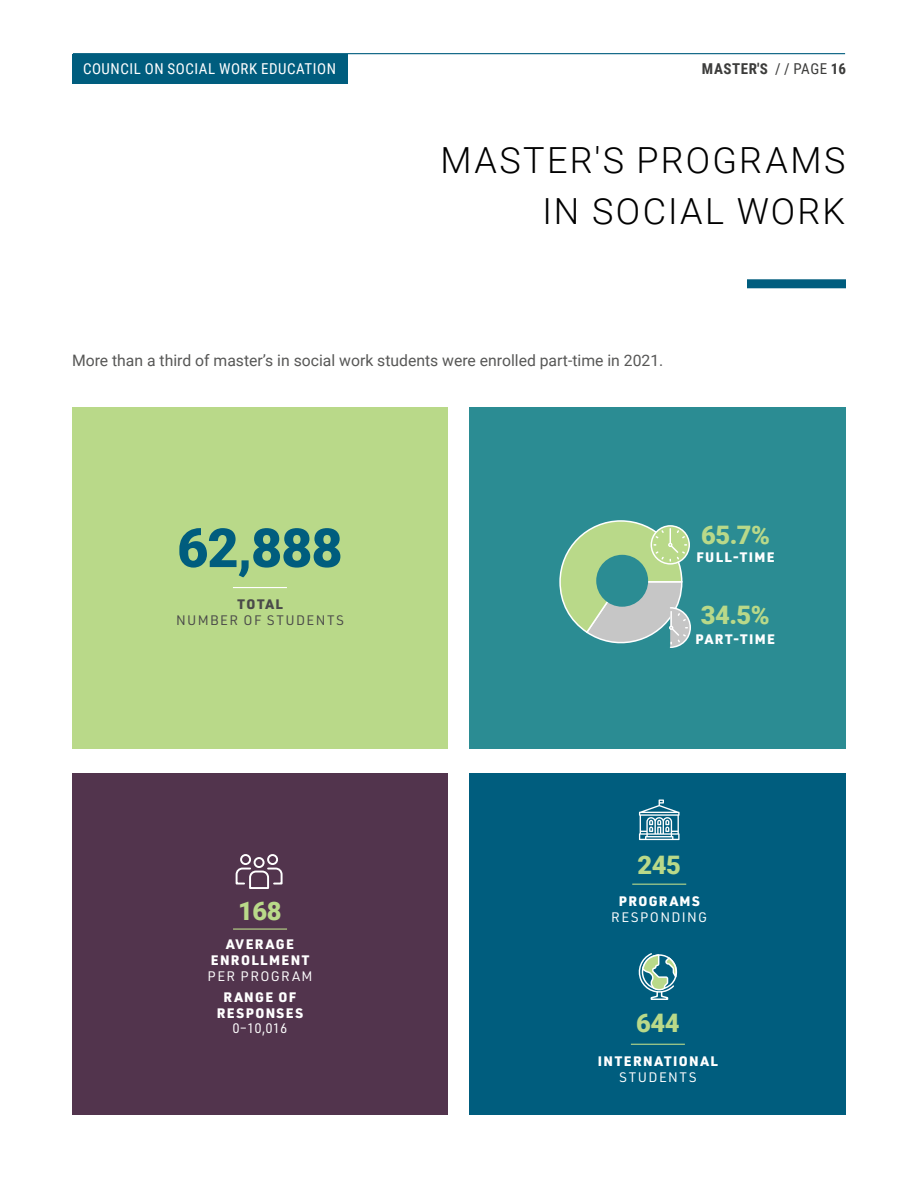
<style>
.page{position:relative;width:918px;height:1188px;background:#fff}
.page>*{position:absolute;margin:0;border:0;box-sizing:border-box;transform-origin:0 0}
.t1{font:900 54px "Roboto";color:#005d7e}
.t2{font:300 36px/51px "Roboto";letter-spacing:.065em;color:#000;text-align:right}
.t3{font:900 25.5px "Roboto";letter-spacing:-.02em;color:#b9d989}
.t4{font:15.75px "Roboto";color:#575756}
.t5{font:15px "Roboto Condensed";letter-spacing:.035em;color:#fff}
.t6{font:700 15px "Roboto Condensed";letter-spacing:.035em;color:#3c3c3b}
.t7{font:900 13.5px/16.2px "URWDIN";letter-spacing:.1em;color:#fff;text-align:center}
.t8{font:13.5px "URWDIN";letter-spacing:.1em;color:#fff}
.t9{font:13.5px "URWDIN";letter-spacing:.1em;color:#4a4a49}
.t10{font:13.5px "URWDIN";letter-spacing:.12em;color:#fff}
.t11{font:900 13.5px "URWDIN";letter-spacing:.11em;color:#4a4a49}
.s1{font-weight:400}
</style>
<div class="page">
<div style="left:72px;top:54px;width:275px;height:30px;background:#005d7e"></div>
<hr style="left:73px;top:53px;width:772px;height:1px;background:#005d7e">
<div style="left:470px;top:408px;width:376px;height:341px;background:#2b8c93"></div>
<div style="left:72px;top:408px;width:376px;height:341px;background:#b9d989"></div>
<div style="left:72px;top:773px;width:376px;height:342px;background:#52344d"></div>
<div style="left:470px;top:773px;width:376px;height:342px;background:#005d7e"></div>
<svg style="left:559px;top:520px;width:132px;height:128px"></svg>
<hr style="left:632px;top:884px;width:54px;height:1px;background:#b9d989">
<svg style="left:639px;top:799px;width:41px;height:41px"></svg>
<hr style="left:233px;top:929px;width:54px;height:1px;background:#b9d989">
<svg style="left:235px;top:854px;width:48px;height:35px"></svg>
<hr style="left:233px;top:587px;width:54px;height:1px;background:#fff">
<svg style="left:638px;top:953px;width:39px;height:47px"></svg>
<hr style="left:631px;top:1044px;width:54px;height:1px;background:#b9d989">
<div style="left:747px;top:279px;width:99px;height:9px;background:#005d7e"></div>
<p class="t5" style="left:83px;top:58px;width:254px">COUNCIL ON SOCIAL WORK EDUCATION</p>
<p class="t6" style="left:702px;top:58px;width:146px">MASTER'S <span class="s1">/ / PAGE</span> 16</p>
<h2 class="t2" style="left:441px;top:133px;width:406px">MASTER'S PROGRAMS<br>IN SOCIAL WORK</h2>
<p class="t4" style="left:72px;top:350px;width:593px">More than a third of master’s in social work students were enrolled part-time in 2021.</p>
<h1 class="t1" style="left:177px;top:510px;width:167px">62,888</h1>
<p class="t11" style="left:237px;top:595px;width:47px">TOTAL</p>
<p class="t9" style="left:176px;top:611px;width:169px">NUMBER OF STUDENTS</p>
<h3 class="t3" style="left:701px;top:517px;width:70px">65.7%</h3>
<p class="t7" style="left:696px;top:548px;width:80px">FULL-TIME</p>
<h3 class="t3" style="left:701px;top:597px;width:70px">34.5%</h3>
<p class="t7" style="left:696px;top:631px;width:81px">PART-TIME</p>
<h3 class="t3" style="left:638px;top:847px;width:45px">245</h3>
<p class="t7" style="left:619px;top:892px;width:82px">PROGRAMS</p>
<h3 class="t3" style="left:238px;top:893px;width:45px">168</h3>
<p class="t8" style="left:611px;top:908px;width:97px">RESPONDING</p>
<p class="t7" style="left:211px;top:935px;width:100px">AVERAGE<br>ENROLLMENT</p>
<p class="t8" style="left:208px;top:968px;width:106px">PER PROGRAM</p>
<p class="t7" style="left:217px;top:988px;width:88px">RANGE OF<br>RESPONSES</p>
<p class="t8" style="left:233px;top:1019px;width:56px">0–10,016</p>
<h3 class="t3" style="left:636px;top:1005px;width:45px">644</h3>
<p class="t7" style="left:598px;top:1052px;width:121px">INTERNATIONAL</p>
<p class="t10" style="left:619px;top:1068px;width:79px">STUDENTS</p>
</div>
